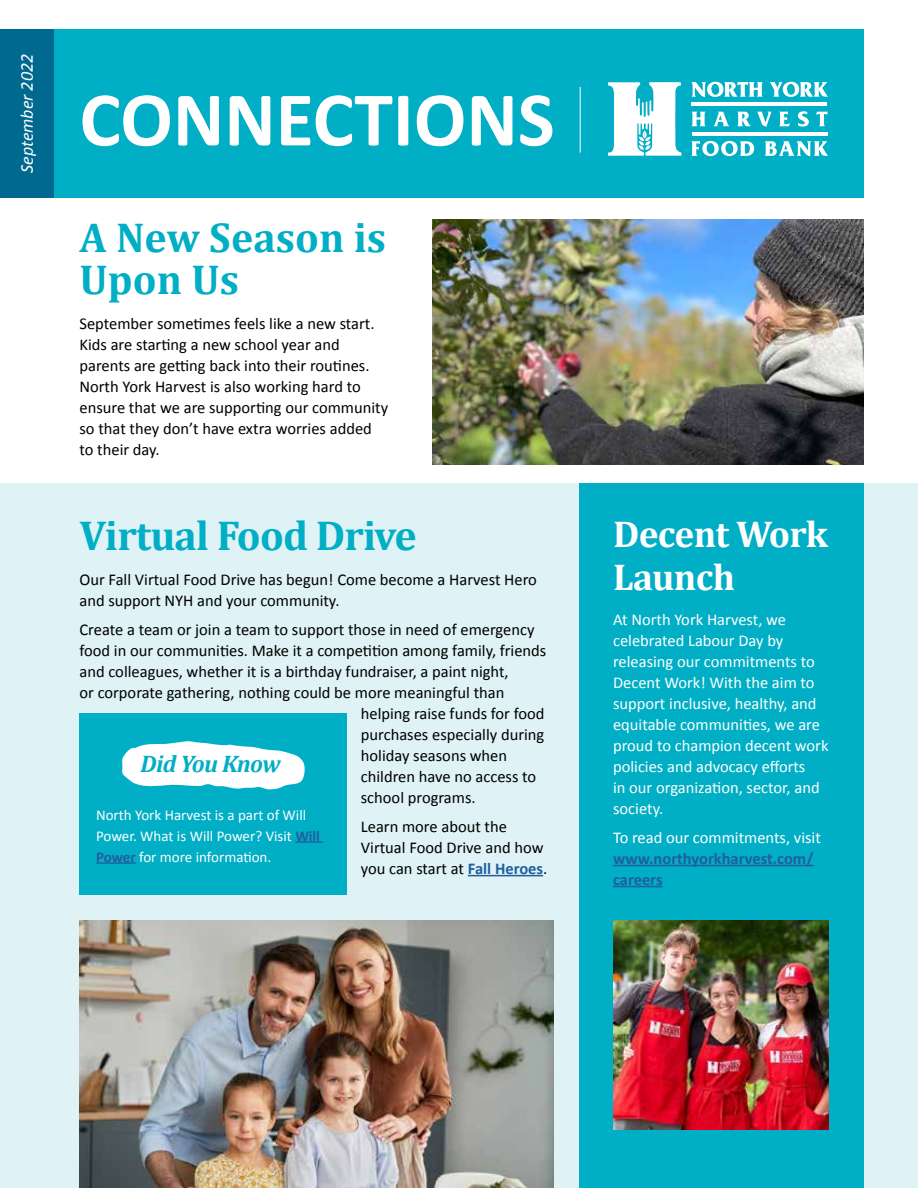
<style>
.page{position:relative;width:918px;height:1188px;background:#fff}
.page>*{position:absolute;margin:0;border:0;box-sizing:border-box;transform-origin:0 0}
.t1{font:700 78px "Calibri";color:#fff}
.t2{font:700 42px/42px "Cambria";color:#00aec5}
.t3{font:700 42px "Cambria";letter-spacing:-.02em;color:#00aec5}
.t4{font:700 37.5px/43.5px "Cambria";letter-spacing:-.02em;color:#fff}
.t5{font:italic 700 24px "Cambria";letter-spacing:-.025em;color:#00aec5}
.t6{font:italic 18px "Calibri";color:#fff}
.t7{font:16.5px/21px "Calibri";color:#000}
.t8{font:16.5px/21px "Calibri";color:#fff}
.t9{font:700 16.5px/21px "Calibri";color:#215e9e}
.t10{font:15px/21px "Calibri";color:#fff}
.s1{font-weight:700;color:#215e9e}
</style>
<div class="page">
<div style="left:0;top:29px;width:864px;height:169px;background:#00aec5"></div>
<div style="left:0;top:29px;width:54px;height:169px;background:#006990"></div>
<svg style="left:691px;top:82px;width:72px;height:15px"></svg>
<svg style="left:770px;top:82px;width:58px;height:15px"></svg>
<svg style="left:692px;top:112px;width:14px;height:14px"></svg>
<svg style="left:714px;top:112px;width:15px;height:14px"></svg>
<svg style="left:737px;top:112px;width:14px;height:14px"></svg>
<svg style="left:757px;top:112px;width:14px;height:15px"></svg>
<svg style="left:779px;top:112px;width:11px;height:14px"></svg>
<svg style="left:798px;top:111px;width:11px;height:16px"></svg>
<svg style="left:816px;top:112px;width:12px;height:14px"></svg>
<svg style="left:691px;top:141px;width:63px;height:15px"></svg>
<svg style="left:765px;top:141px;width:63px;height:15px"></svg>
<svg style="left:608px;top:82px;width:73px;height:74px"></svg>
<hr style="left:691px;top:102px;width:136px;height:4px;background:#fff">
<hr style="left:692px;top:132px;width:136px;height:4px;background:#fff">
<hr style="left:580px;top:87px;width:1px;height:66px;background:#fff">
<div style="left:0;top:484px;width:918px;height:704px;background:#dff2f5"></div>
<div style="left:580px;top:484px;width:284px;height:704px;background:#00aec5"></div>
<img style="left:613px;top:920px;width:215px;height:210px">
<img style="left:432px;top:220px;width:432px;height:244px">
<hr style="left:468px;top:875px;width:75px;height:1px;background:#215e9e">
<hr style="left:613px;top:865px;width:200px;height:1px;background:#215e9e">
<hr style="left:613px;top:886px;width:50px;height:1px;background:#215e9e">
<img style="left:80px;top:920px;width:474px;height:268px">
<div style="left:80px;top:713px;width:267px;height:181px;background:#00aec5"></div>
<svg style="left:122px;top:741px;width:183px;height:49px"></svg>
<hr style="left:295px;top:841px;width:28px;height:2px;background:#215e9e">
<hr style="left:96px;top:862px;width:40px;height:2px;background:#215e9e">
<p class="t6" style="left:15px;top:173px;width:121px;rotate:-90deg">September 2022</p>
<h1 class="t1" style="left:80px;top:70px;width:477px">CONNECTIONS</h1>
<h2 class="t2" style="left:80px;top:216px;width:308px">A New Season is<br>Upon Us</h2>
<p class="t7" style="left:80px;top:313px;width:310px">September sometimes feels like a new start.<br>Kids are starting a new school year and parents are getting back into their routines.<br>North York Harvest is also working hard to ensure that we are supporting our community so that they don’t have extra worries added to their day.</p>
<h2 class="t3" style="left:80px;top:507px;width:339px">Virtual Food Drive</h2>
<p class="t7" style="left:80px;top:569px;width:459px">Our Fall Virtual Food Drive has begun! Come become a Harvest Hero and support NYH and your community.</p>
<p class="t7" style="left:80px;top:619px;width:457px">Create a team or join a team to support those in need of emergency</p>
<p class="t7" style="left:80px;top:640px;width:468px">food in our communities. Make it a competition among family, friends</p>
<p class="t7" style="left:80px;top:661px;width:431px">and colleagues, whether it is a birthday fundraiser, a paint night,</p>
<p class="t7" style="left:80px;top:682px;width:426px">or corporate gathering, nothing could be more meaningful than</p>
<p class="t7" style="left:361px;top:703px;width:185px">helping raise funds for food</p>
<p class="t7" style="left:361px;top:724px;width:185px">purchases especially during</p>
<p class="t7" style="left:361px;top:745px;width:148px">holiday seasons when</p>
<p class="t7" style="left:361px;top:766px;width:177px">children have no access to</p>
<p class="t7" style="left:361px;top:787px;width:116px">school programs.</p>
<p class="t7" style="left:361px;top:816px;width:188px">Learn more about the<br>Virtual Food Drive and how you can start at <span class="s1">Fall Heroes</span>.</p>
<h3 class="t5" style="left:140px;top:747px;width:142px">Did You Know</h3>
<p class="t10" style="left:96px;top:804px;width:225px">North York Harvest is a part of Will<br>Power. What is Will Power? Visit <span class="s1">Will<br>Power</span> for more information.</p>
<h3 class="t4" style="left:613px;top:511px;width:217px">Decent Work<br>Launch</h3>
<p class="t8" style="left:613px;top:609px;width:217px">At North York Harvest, we celebrated Labour Day by releasing our commitments to<br>Decent Work! With the aim to support inclusive, healthy, and equitable communities, we are proud to champion decent work policies and advocacy efforts<br>in our organization, sector, and society.</p>
<p class="t8" style="left:613px;top:827px;width:209px">To read our commitments, visit</p>
<p class="t9" style="left:613px;top:848px;width:202px">www.northyorkharvest.com/ careers</p>
</div>
